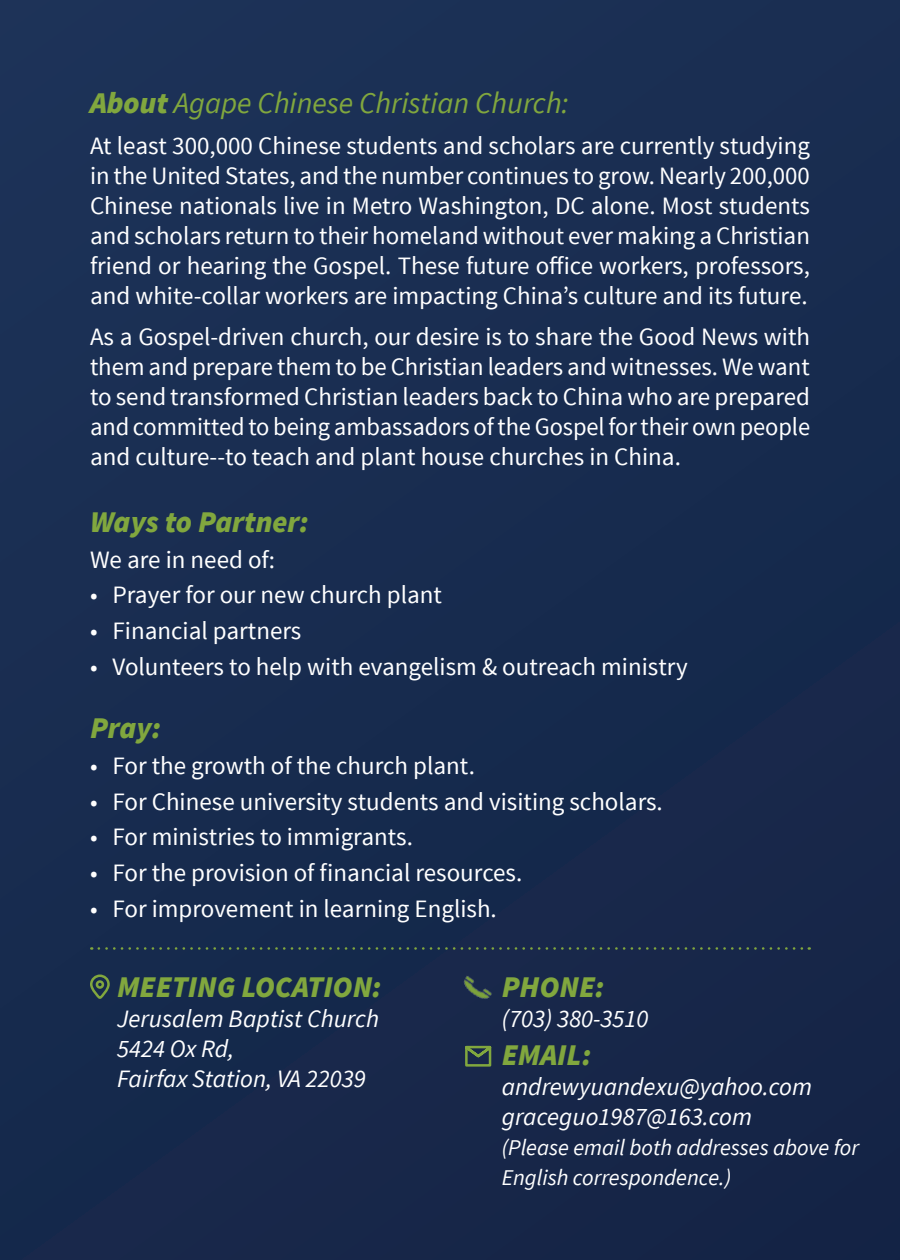
<style>
.page{position:relative;width:900px;height:1260px;background:#182b4e}
.page>*{position:absolute;margin:0;border:0;box-sizing:border-box;transform-origin:0 0}
.header_back{font:italic 900 30px "Source Sans Pro";color:#81a73e}
.header_back-2{font:italic 30px "Source Sans Pro";color:#81a73e}
.Paragraph__About{font:25px/30px "Source Sans Pro";color:#fff;text-align:justify}
.header_back-3{font:italic 25px "Source Sans Pro";color:#fff}
.Paragraph__Bullets{font:25px "Source Sans Pro";color:#fff}
.header_back-4{font:italic 22.5px/30px "Source Sans Pro";color:#fff}
.s1{font-weight:900}
</style>
<div class="page">
<svg style="left:99px;top:947px;width:711px;height:3px"></svg>
<svg style="left:90px;top:974px;width:20px;height:25px"></svg>
<div style="left:96px;top:980px;width:8px;height:9px;border:2px solid #81a73e;border-radius:50%"></div>
<svg style="left:465px;top:1045px;width:27px;height:22px"></svg>
<img style="left:463px;top:976px;width:29px;height:23px">
<p class="header_back-2" style="left:90px;top:84px;width:480px"><span class="s1">About</span> Agape Chinese Christian Church:</p>
<p class="Paragraph__About" style="left:90px;top:131px;width:722px">At least 300,000 Chinese students and scholars are currently studying in the United States, and the number continues to grow. Nearly 200,000<br>Chinese nationals live in Metro Washington, DC alone. Most students and scholars return to their homeland without ever making a Christian friend or hearing the Gospel. These future office workers, professors, and white-collar workers are impacting China’s culture and its future.</p>
<p class="Paragraph__About" style="left:90px;top:322px;width:722px">As a Gospel-driven church, our desire is to share the Good News with them and prepare them to be Christian leaders and witnesses. We want to send transformed Christian leaders back to China who are prepared and committed to being ambassadors of the Gospel for their own people and culture--to teach and plant house churches in China.</p>
<p class="header_back" style="left:90px;top:503px;width:220px">Ways to Partner:</p>
<p class="Paragraph__Bullets" style="left:90px;top:544px;width:187px">We are in need of:</p>
<p class="Paragraph__About" style="left:90px;top:581px;width:354px">• Prayer for our new church plant</p>
<p class="Paragraph__About" style="left:90px;top:616px;width:213px">• Financial partners</p>
<p class="Paragraph__About" style="left:90px;top:652px;width:599px">• Volunteers to help with evangelism &amp; outreach ministry</p>
<p class="header_back" style="left:90px;top:709px;width:73px">Pray:</p>
<p class="Paragraph__About" style="left:90px;top:751px;width:387px">• For the growth of the church plant.</p>
<p class="Paragraph__About" style="left:90px;top:787px;width:574px">• For Chinese university students and visiting scholars.</p>
<p class="Paragraph__About" style="left:90px;top:822px;width:324px">• For ministries to immigrants.</p>
<p class="Paragraph__About" style="left:90px;top:858px;width:434px">• For the provision of financial resources.</p>
<p class="Paragraph__About" style="left:90px;top:894px;width:408px">• For improvement in learning English.</p>
<p class="header_back" style="left:117px;top:967px;width:266px">MEETING LOCATION:</p>
<p class="header_back" style="left:502px;top:967px;width:104px">PHONE:</p>
<p class="header_back-3" style="left:502px;top:1003px;width:148px">(703) 380-3510</p>
<p class="header_back" style="left:502px;top:1036px;width:91px">EMAIL:</p>
<p class="header_back-3" style="left:502px;top:1072px;width:312px">andrewyuandexu@yahoo.com</p>
<p class="header_back-3" style="left:502px;top:1102px;width:252px">graceguo1987@163.com</p>
<p class="header_back-4" style="left:502px;top:1133px;width:359px">(Please email both addresses above for<br>English correspondence.)</p>
<p class="header_back-3" style="left:117px;top:1003px;width:264px">Jerusalem Baptist Church</p>
<p class="header_back-3" style="left:117px;top:1033px;width:119px">5424 Ox Rd,</p>
<p class="header_back-3" style="left:117px;top:1063px;width:250px">Fairfax Station, VA 22039</p>
</div>
